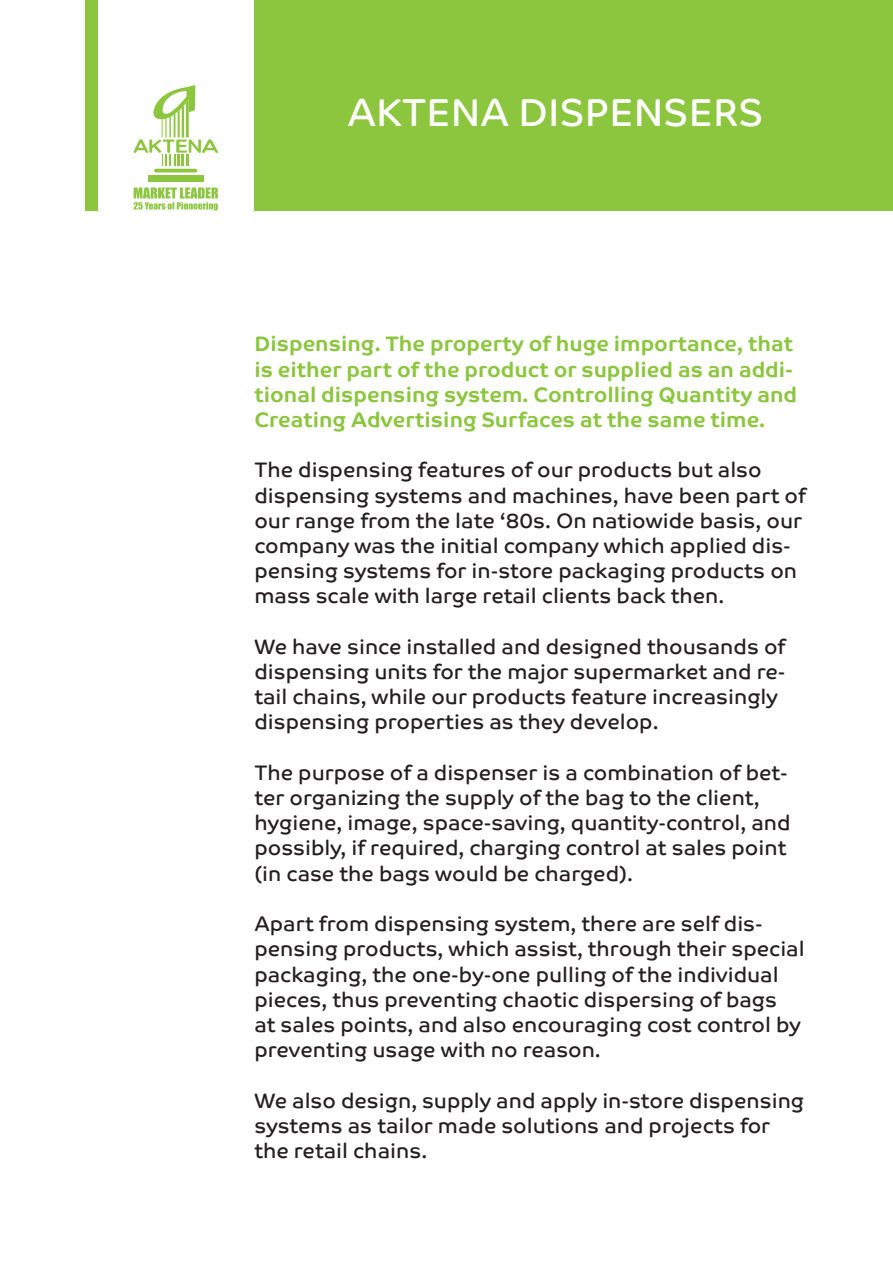
<style>
.page{position:relative;width:893px;height:1263px;background:#fff}
.page>*{position:absolute;margin:0;border:0;box-sizing:border-box;transform-origin:0 0}
.t1{font:39px "Co Text";color:#fff}
.t2{font:21px/25.2px "Co Text";color:#231f20}
.t3{font:700 21px/25.2px "Co Text";color:#8bc63e}
</style>
<div class="page">
<div style="left:254px;top:0;width:639px;height:210px;background:#8bc63e"></div>
<div style="left:85px;top:0;width:13px;height:210px;background:#8bc63e"></div>
<svg style="left:134px;top:187px;width:84px;height:23px"></svg>
<div style="left:148px;top:175px;width:56px;height:7px;background:#8bc63e"></div>
<hr style="left:154px;top:169px;width:43px;height:3px;background:#8bc63e;border-radius:2px">
<svg style="left:134px;top:85px;width:84px;height:81px"></svg>
<p class="t1" style="left:347px;top:90px;width:418px">AKTENA DISPENSERS</p>
<p class="t3" style="left:254px;top:332px;width:544px">Dispensing. The property of huge importance, that is either part of the product or supplied as an addi&shy;tional dispensing system. Controlling Quantity and Creating Advertising Surfaces at the same time.</p>
<p class="t2" style="left:254px;top:458px;width:553px">The dispensing features of our products but also dispensing systems and machines, have been part of our range from the late ‘80s. On natiowide basis, our company was the initial company which applied dis&shy;pensing systems for in-store packaging products on mass scale with large retail clients back then.</p>
<p class="t2" style="left:254px;top:634px;width:533px">We have since installed and designed thousands of dispensing units for the major supermarket and re&shy;tail chains, while our products feature increasingly dispensing properties as they develop.</p>
<p class="t2" style="left:254px;top:760px;width:538px">The purpose of a dispenser is a combination of bet&shy;ter organizing the supply of the bag to the client, hygiene, image, space-saving, quantity-control, and possibly, if required, charging control at sales point (in case the bags would be charged).</p>
<p class="t2" style="left:254px;top:911px;width:552px">Apart from dispensing system, there are self dis&shy;pensing products, which assist, through their special packaging, the one-by-one pulling of the individual pieces, thus preventing chaotic dispersing of bags<br>at sales points, and also encouraging cost control by preventing usage with no reason.</p>
<p class="t2" style="left:254px;top:1088px;width:551px">We also design, supply and apply in-store dispensing systems as tailor made solutions and projects for the retail chains.</p>
</div>
